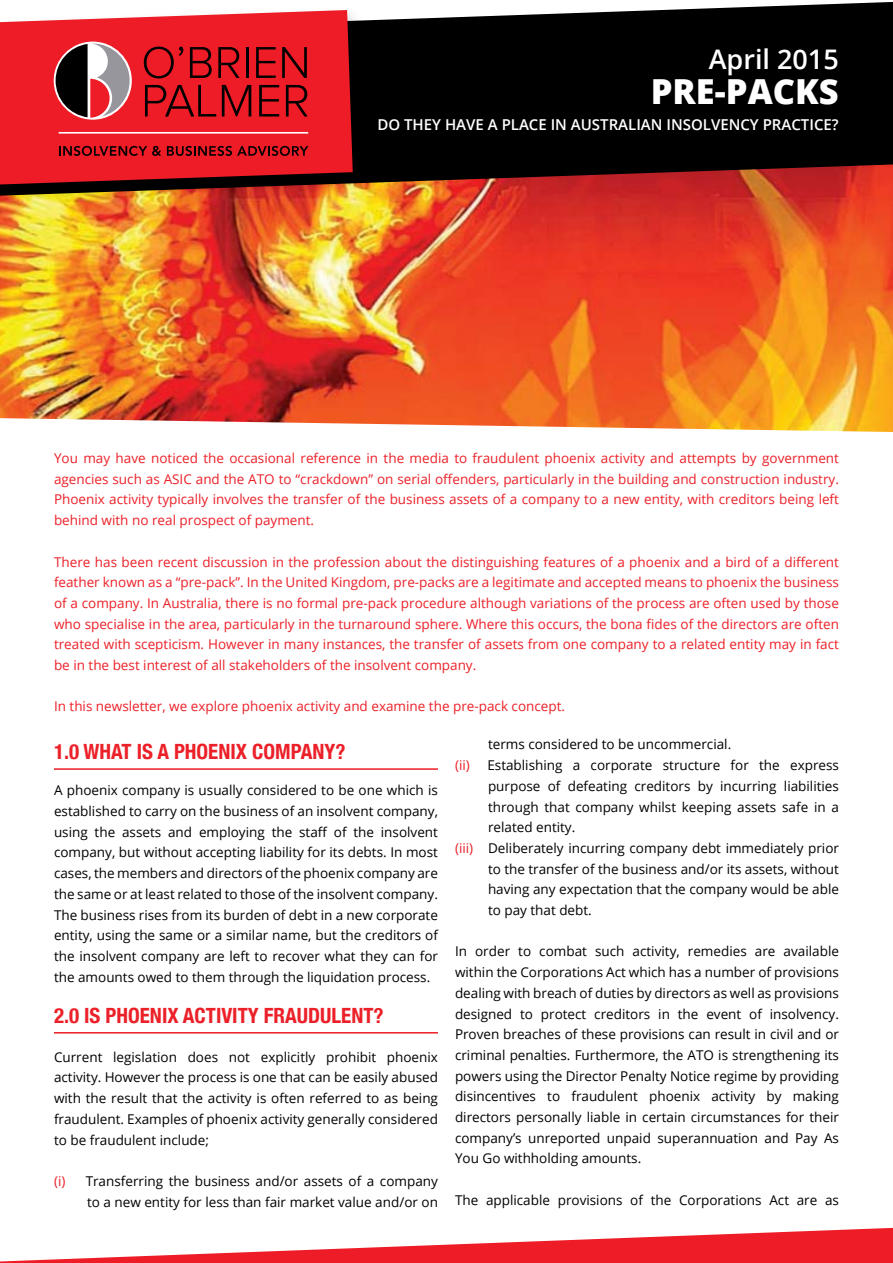
<style>
.page{position:relative;width:893px;height:1263px;background:#fff}
.page>*{position:absolute;margin:0;border:0;box-sizing:border-box;transform-origin:0 0}
.t1{font:800 34.5px "Open Sans";color:#fff}
.t2{font:600 27px "Open Sans";color:#fff}
.t3{font:700 condensed 21px "Helvetica Neue";color:#ec2028}
.t4{font:600 15px "Open Sans";color:#fff}
.t5{font:13.5px/20.7px "Open Sans";color:#000;text-align:justify}
.t6{font:13.5px/20.7px "Open Sans";color:#ec2028;text-align:justify}
.s1{color:#ec2028}
</style>
<div class="page">
<svg style="left:0;top:1228px;width:893px;height:35px"></svg>
<img style="left:0;top:196px;width:893px;height:236px">
<svg style="left:368px;top:2px;width:525px;height:194px;background:#231210"></svg>
<div style="left:0;top:5px;width:368px;height:199px;background:#000;opacity:.2"></div>
<svg style="left:0;top:10px;width:353px;height:174px;background:#e0252e"></svg>
<svg style="left:54px;top:42px;width:78px;height:78px"></svg>
<svg style="left:56px;top:44px;width:74px;height:74px"></svg>
<svg style="left:144px;top:47px;width:39px;height:31px"></svg>
<svg style="left:190px;top:47px;width:22px;height:31px"></svg>
<svg style="left:218px;top:47px;width:22px;height:31px"></svg>
<hr style="left:246px;top:47px;width:2px;height:31px;background:#000">
<svg style="left:256px;top:47px;width:20px;height:31px"></svg>
<svg style="left:282px;top:47px;width:25px;height:31px"></svg>
<svg style="left:145px;top:85px;width:71px;height:32px;background:#b4151c"></svg>
<svg style="left:222px;top:85px;width:29px;height:32px"></svg>
<svg style="left:259px;top:85px;width:20px;height:32px"></svg>
<svg style="left:286px;top:85px;width:22px;height:32px"></svg>
<hr style="left:59px;top:132px;width:249px;height:2px;background:#fff">
<svg style="left:59px;top:146px;width:102px;height:10px"></svg>
<svg style="left:167px;top:146px;width:141px;height:10px"></svg>
<hr style="left:54px;top:768px;width:384px;height:2px;background:#ed1c26">
<hr style="left:54px;top:1032px;width:384px;height:1px;background:#ed1c26">
<h2 class="t2" style="left:709px;top:41px;width:132px">April 2015</h2>
<h1 class="t1" style="left:651px;top:65px;width:189px">PRE-PACKS</h1>
<p class="t4" style="left:377px;top:114px;width:463px">DO THEY HAVE A PLACE IN AUSTRALIAN INSOLVENCY PRACTICE?</p>
<p class="t6" style="left:54px;top:447px;width:786px">You may have noticed the occasional reference in the media to fraudulent phoenix activity and attempts by government agencies such as ASIC and the ATO to “crackdown” on serial offenders, particularly in the building and construction industry.<br>Phoenix activity typically involves the transfer of the business assets of a company to a new entity, with creditors being left behind with no real prospect of payment.</p>
<p class="t6" style="left:54px;top:551px;width:786px">There has been recent discussion in the profession about the distinguishing features of a phoenix and a bird of a different feather known as a “pre-pack”. In the United Kingdom, pre-packs are a legitimate and accepted means to phoenix the business of a company. In Australia, there is no formal pre-pack procedure although variations of the process are often used by those who specialise in the area, particularly in the turnaround sphere. Where this occurs, the bona fides of the directors are often treated with scepticism. However in many instances, the transfer of assets from one company to a related entity may in fact be in the best interest of all stakeholders of the insolvent company.</p>
<p class="t6" style="left:54px;top:696px;width:513px">In this newsletter, we explore phoenix activity and examine the pre-pack concept.</p>
<h3 class="t3" style="left:54px;top:734px;width:293px">1.0 WHAT IS A PHOENIX COMPANY?</h3>
<p class="t5" style="left:54px;top:780px;width:385px">A phoenix company is usually considered to be one which is established to carry on the business of an insolvent company, using the assets and employing the staff of the insolvent company, but without accepting liability for its debts. In most cases, the members and directors of the phoenix company are the same or at least related to those of the insolvent company.<br>The business rises from its burden of debt in a new corporate entity, using the same or a similar name, but the creditors of the insolvent company are left to recover what they can for the amounts owed to them through the liquidation process.</p>
<h3 class="t3" style="left:54px;top:998px;width:331px">2.0 IS PHOENIX ACTIVITY FRAUDULENT?</h3>
<p class="t5" style="left:54px;top:1046px;width:385px">Current legislation does not explicitly prohibit phoenix activity. However the process is one that can be easily abused with the result that the activity is often referred to as being fraudulent. Examples of phoenix activity generally considered to be fraudulent include;</p>
<p class="t6" style="left:54px;top:1170px;width:13px">(i)</p>
<p class="t5" style="left:86px;top:1170px;width:354px">Transferring the business and/or assets of a company to a new entity for less than fair market value and/or on</p>
<p class="t5" style="left:488px;top:734px;width:245px">terms considered to be uncommercial.</p>
<p class="t6" style="left:455px;top:754px;width:16px">(ii)</p>
<p class="t5" style="left:487px;top:754px;width:353px">Establishing a corporate structure for the express</p>
<p class="t5" style="left:488px;top:775px;width:352px">purpose of defeating creditors by incurring liabilities</p>
<p class="t5" style="left:488px;top:796px;width:352px">through that company whilst keeping assets safe in a</p>
<p class="t5" style="left:488px;top:817px;width:89px">related entity.</p>
<p class="t5" style="left:455px;top:837px;width:385px"><span class="s1">(iii)</span> Deliberately incurring company debt immediately prior</p>
<p class="t5" style="left:488px;top:858px;width:352px">to the transfer of the business and/or its assets, without</p>
<p class="t5" style="left:488px;top:879px;width:352px">having any expectation that the company would be able</p>
<p class="t5" style="left:488px;top:899px;width:105px">to pay that debt.</p>
<p class="t5" style="left:455px;top:941px;width:385px">In order to combat such activity, remedies are available within the Corporations Act which has a number of provisions dealing with breach of duties by directors as well as provisions designed to protect creditors in the event of insolvency.<br>Proven breaches of these provisions can result in civil and or criminal penalties. Furthermore, the ATO is strengthening its powers using the Director Penalty Notice regime by providing disincentives to fraudulent phoenix activity by making directors personally liable in certain circumstances for their company’s unreported unpaid superannuation and Pay As You Go withholding amounts.</p>
<p class="t5" style="left:455px;top:1189px;width:385px">The applicable provisions of the Corporations Act are as</p>
</div>
